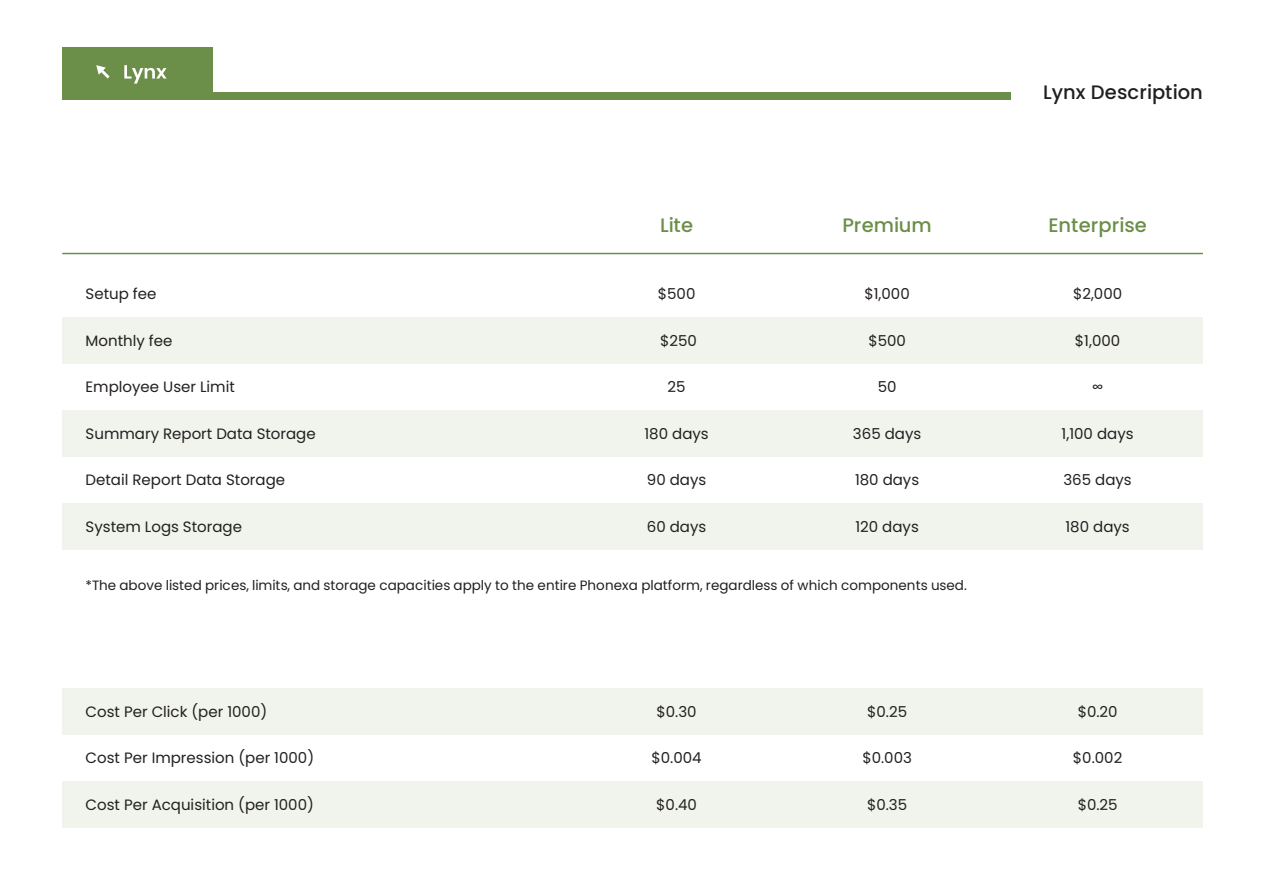
<style>
.page{position:relative;width:1263px;height:893px;background:#fff}
.page>*{position:absolute;margin:0;border:0;box-sizing:border-box;transform-origin:0 0}
.t1{font:500 19.5px "Poppins";color:#6b8f48}
.t2{font:500 19.5px "Poppins";letter-spacing:.005em;color:#231f20}
.t3{font:15px "Poppins";color:#231f20}
.t4{font:13.5px "Poppins";letter-spacing:.005em;color:#231f20}
</style>
<div class="page">
<div style="left:62px;top:47px;width:150px;height:52px;background:#6b8f48"></div>
<div style="left:62px;top:92px;width:949px;height:7px;background:#6b8f48"></div>
<svg style="left:96px;top:65px;width:14px;height:14px"></svg>
<svg style="left:124px;top:65px;width:43px;height:19px"></svg>
<div style="left:62px;top:318px;width:1141px;height:46px;background:#f0f4ed"></div>
<div style="left:62px;top:410px;width:1141px;height:47px;background:#f0f4ed"></div>
<div style="left:62px;top:503px;width:1141px;height:46px;background:#f0f4ed"></div>
<hr style="left:62px;top:253px;width:1141px;height:1px;background:#6b8f48">
<div style="left:62px;top:689px;width:1141px;height:46px;background:#f0f4ed"></div>
<div style="left:62px;top:781px;width:1141px;height:47px;background:#f0f4ed"></div>
<h1 class="t2" style="left:1043px;top:81px;width:161px">Lynx Description</h1>
<p class="t3" style="left:86px;top:285px;width:72px">Setup fee</p>
<p class="t3" style="left:86px;top:332px;width:88px">Monthly fee</p>
<p class="t3" style="left:86px;top:378px;width:151px">Employee User Limit</p>
<p class="t3" style="left:86px;top:425px;width:232px">Summary Report Data Storage</p>
<p class="t3" style="left:86px;top:471px;width:201px">Detail Report Data Storage</p>
<p class="t3" style="left:86px;top:518px;width:158px">System Logs Storage</p>
<h1 class="t1" style="left:660px;top:214px;width:35px">Lite</h1>
<h1 class="t1" style="left:842px;top:214px;width:91px">Premium</h1>
<h1 class="t1" style="left:1048px;top:214px;width:100px">Enterprise</h1>
<p class="t3" style="left:658px;top:285px;width:39px">$500</p>
<p class="t3" style="left:660px;top:332px;width:38px">$250</p>
<p class="t3" style="left:668px;top:378px;width:20px">25</p>
<p class="t3" style="left:644px;top:425px;width:66px">180 days</p>
<p class="t3" style="left:647px;top:471px;width:61px">90 days</p>
<p class="t3" style="left:647px;top:518px;width:61px">60 days</p>
<p class="t3" style="left:864px;top:285px;width:47px">$1,000</p>
<p class="t3" style="left:868px;top:332px;width:39px">$500</p>
<p class="t3" style="left:878px;top:378px;width:20px">50</p>
<p class="t3" style="left:853px;top:425px;width:70px">365 days</p>
<p class="t3" style="left:855px;top:471px;width:66px">180 days</p>
<p class="t3" style="left:855px;top:518px;width:65px">120 days</p>
<p class="t3" style="left:1073px;top:285px;width:51px">$2,000</p>
<p class="t3" style="left:1075px;top:332px;width:47px">$1,000</p>
<p class="t3" style="left:1092px;top:379px;width:12px">∞</p>
<p class="t3" style="left:1062px;top:425px;width:73px">1,100 days</p>
<p class="t3" style="left:1063px;top:471px;width:70px">365 days</p>
<p class="t3" style="left:1065px;top:518px;width:66px">180 days</p>
<p class="t4" style="left:86px;top:577px;width:883px">*The above listed prices, limits, and storage capacities apply to the entire Phonexa platform, regardless of which components used.</p>
<p class="t3" style="left:86px;top:703px;width:183px">Cost Per Click (per 1000)</p>
<p class="t3" style="left:86px;top:749px;width:230px">Cost Per Impression (per 1000)</p>
<p class="t3" style="left:86px;top:796px;width:230px">Cost Per Acquisition (per 1000)</p>
<p class="t3" style="left:656px;top:703px;width:42px">$0.30</p>
<p class="t3" style="left:651px;top:749px;width:52px">$0.004</p>
<p class="t3" style="left:656px;top:796px;width:42px">$0.40</p>
<p class="t3" style="left:867px;top:703px;width:41px">$0.25</p>
<p class="t3" style="left:862px;top:749px;width:51px">$0.003</p>
<p class="t3" style="left:867px;top:796px;width:42px">$0.35</p>
<p class="t3" style="left:1078px;top:703px;width:41px">$0.20</p>
<p class="t3" style="left:1073px;top:749px;width:51px">$0.002</p>
<p class="t3" style="left:1078px;top:796px;width:41px">$0.25</p>
</div>
